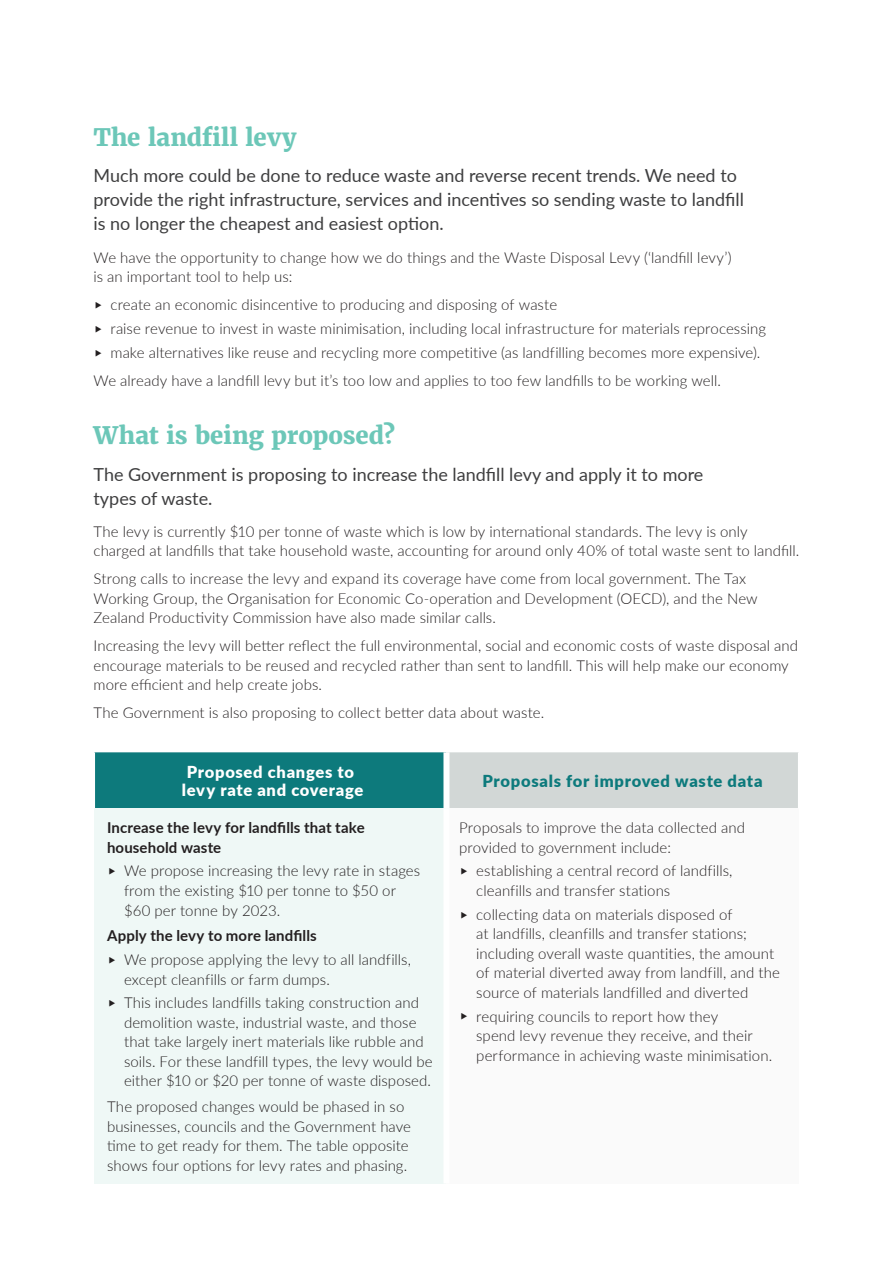
<style>
.page{position:relative;width:893px;height:1263px;background:#fff}
.page>*{position:absolute;margin:0;border:0;box-sizing:border-box;transform-origin:0 0}
.Heading_1{font:800 24px "Merriweather";color:#6cc7b8}
.Introduction{font:18px/24px "Lato";color:#3e3e3f}
.Heading_2{font:900 16.5px/18px "Lato";letter-spacing:.04em;color:#fff}
.Heading_2-2{font:900 16.5px "Lato";letter-spacing:.045em;color:#0d7a7c}
.Body{font:300 15px/19.5px "Lato";letter-spacing:.005em;color:#231f20}
.Body-2{font:700 15px/19.5px "Lato";letter-spacing:.01em;color:#231f20}
</style>
<div class="page">
<div style="left:94px;top:752px;width:352px;height:56px;background:#0d7a7c"></div>
<div style="left:446px;top:752px;width:353px;height:56px;background:#d2d7d6"></div>
<div style="left:94px;top:808px;width:352px;height:375px;background:#eff8f6"></div>
<div style="left:446px;top:808px;width:353px;height:375px;background:#fafafa"></div>
<hr style="left:94px;top:752px;width:1px;height:56px;background:#fff">
<hr style="left:798px;top:752px;width:1px;height:56px;background:#fff">
<div style="left:443px;top:752px;width:6px;height:56px;background:#fff"></div>
<div style="left:443px;top:808px;width:6px;height:375px;background:#fff"></div>
<p class="Heading_1" style="left:94px;top:121px;width:205px">The landfill levy</p>
<p class="Introduction" style="left:94px;top:163px;width:652px">Much more could be done to reduce waste and reverse recent trends. We need to provide the right infrastructure, services and incentives so sending waste to landfill is no longer the cheapest and easiest option.</p>
<p class="Body" style="left:94px;top:247px;width:640px">We have the opportunity to change how we do things and the Waste Disposal Levy (‘landfill levy’) is an important tool to help us:</p>
<p class="Body" style="left:111px;top:294px;width:448px">create an economic disincentive to producing and disposing of waste</p>
<p class="Body" style="left:111px;top:318px;width:657px">raise revenue to invest in waste minimisation, including local infrastructure for materials reprocessing</p>
<p class="Body" style="left:111px;top:342px;width:651px">make alternatives like reuse and recycling more competitive (as landfilling becomes more expensive).</p>
<p class="Body" style="left:94px;top:370px;width:629px">We already have a landfill levy but it’s too low and applies to too few landfills to be working well.</p>
<p class="Heading_1" style="left:94px;top:420px;width:303px">What is being proposed?</p>
<p class="Introduction" style="left:94px;top:461px;width:611px">The Government is proposing to increase the landfill levy and apply it to more types of waste.</p>
<p class="Body" style="left:94px;top:521px;width:707px">The levy is currently $10 per tonne of waste which is low by international standards. The levy is only charged at landfills that take household waste, accounting for around only 40% of total waste sent to landfill.</p>
<p class="Body" style="left:94px;top:569px;width:666px">Strong calls to increase the levy and expand its coverage have come from local government. The Tax<br>Working Group, the Organisation for Economic Co-operation and Development (OECD), and the New<br>Zealand Productivity Commission have also made similar calls.</p>
<p class="Body" style="left:94px;top:636px;width:706px">Increasing the levy will better reflect the full environmental, social and economic costs of waste disposal and encourage materials to be reused and recycled rather than sent to landfill. This will help make our economy more efficient and help create jobs.</p>
<p class="Body" style="left:94px;top:703px;width:452px">The Government is also proposing to collect better data about waste.</p>
<p class="Heading_2" style="left:182px;top:762px;width:183px">Proposed changes to levy rate and coverage</p>
<p class="Heading_2-2" style="left:483px;top:768px;width:282px">Proposals for improved waste data</p>
<p class="Body-2" style="left:107px;top:817px;width:259px">Increase the levy for landfills that take household waste</p>
<p class="Body" style="left:124px;top:861px;width:298px">We propose increasing the levy rate in stages from the existing $10 per tonne to $50 or $60 per tonne by 2023.</p>
<p class="Body-2" style="left:107px;top:925px;width:211px">Apply the levy to more landfills</p>
<p class="Body" style="left:124px;top:949px;width:288px">We propose applying the levy to all landfills, except cleanfills or farm dumps.</p>
<p class="Body" style="left:124px;top:993px;width:310px">This includes landfills taking construction and demolition waste, industrial waste, and those that take largely inert materials like rubble and soils. For these landfill types, the levy would be either $10 or $20 per tonne of waste disposed.</p>
<p class="Body" style="left:107px;top:1096px;width:305px">The proposed changes would be phased in so businesses, councils and the Government have time to get ready for them. The table opposite shows four options for levy rates and phasing.</p>
<p class="Body" style="left:459px;top:817px;width:287px">Proposals to improve the data collected and provided to government include:</p>
<p class="Body" style="left:476px;top:861px;width:258px">establishing a central record of landfills, cleanfills and transfer stations</p>
<p class="Body" style="left:476px;top:904px;width:305px">collecting data on materials disposed of<br>at landfills, cleanfills and transfer stations; including overall waste quantities, the amount of material diverted away from landfill, and the source of materials landfilled and diverted</p>
<p class="Body" style="left:476px;top:1006px;width:297px">requiring councils to report how they<br>spend levy revenue they receive, and their performance in achieving waste minimisation.</p>
</div>
